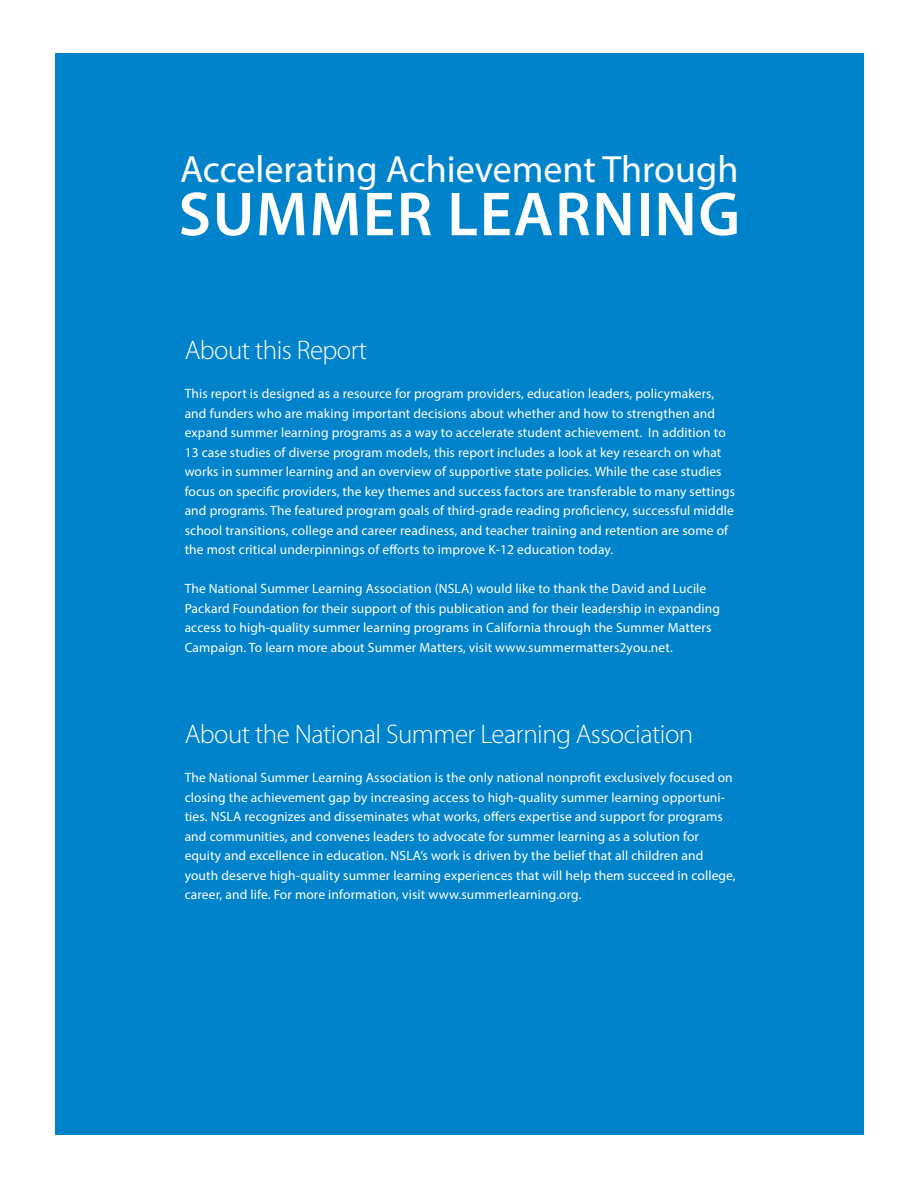
<style>
.page{position:relative;width:918px;height:1188px;background:#fff}
.page>*{position:absolute;margin:0;border:0;box-sizing:border-box;transform-origin:0 0}
.t1{font:600 62.7px "Myriad Pro";letter-spacing:.025em;color:#fff}
.t2{font:37.95px "Myriad Pro";color:#fff}
.t3{font:300 27px "Myriad Pro";letter-spacing:-.02em;color:#fff}
.t4{font:13.5px/19.5px "Myriad Pro";letter-spacing:.01em;color:#fff}
</style>
<div class="page">
<div style="left:56px;top:53px;width:808px;height:1082px;background:#0083ca"></div>
<h2 class="t2" style="left:180px;top:146px;width:560px">Accelerating Achievement Through</h2>
<h1 class="t1" style="left:178px;top:174px;width:563px">SUMMER LEARNING</h1>
<h3 class="t3" style="left:185px;top:334px;width:184px">About this Report</h3>
<p class="t4" style="left:185px;top:384px;width:552px">This report is designed as a resource for program providers, education leaders, policymakers, and funders who are making important decisions about whether and how to strengthen and expand summer learning programs as a way to accelerate student achievement. In addition to 13 case studies of diverse program models, this report includes a look at key research on what works in summer learning and an overview of supportive state policies. While the case studies focus on specific providers, the key themes and success factors are transferable to many settings and programs. The featured program goals of third-grade reading proficiency, successful middle school transitions, college and career readiness, and teacher training and retention are some of the most critical underpinnings of efforts to improve K-12 education today.</p>
<p class="t4" style="left:185px;top:579px;width:537px">The National Summer Learning Association (NSLA) would like to thank the David and Lucile Packard Foundation for their support of this publication and for their leadership in expanding access to high-quality summer learning programs in California through the Summer Matters Campaign. To learn more about Summer Matters, visit www.summermatters2you.net.</p>
<h3 class="t3" style="left:185px;top:718px;width:510px">About the National Summer Learning Association</h3>
<p class="t4" style="left:185px;top:768px;width:553px">The National Summer Learning Association is the only national nonprofit exclusively focused on closing the achievement gap by increasing access to high-quality summer learning opportuni&shy;ties. NSLA recognizes and disseminates what works, offers expertise and support for programs and communities, and convenes leaders to advocate for summer learning as a solution for equity and excellence in education. NSLA’s work is driven by the belief that all children and youth deserve high-quality summer learning experiences that will help them succeed in college, career, and life. For more information, visit www.summerlearning.org.</p>
</div>
